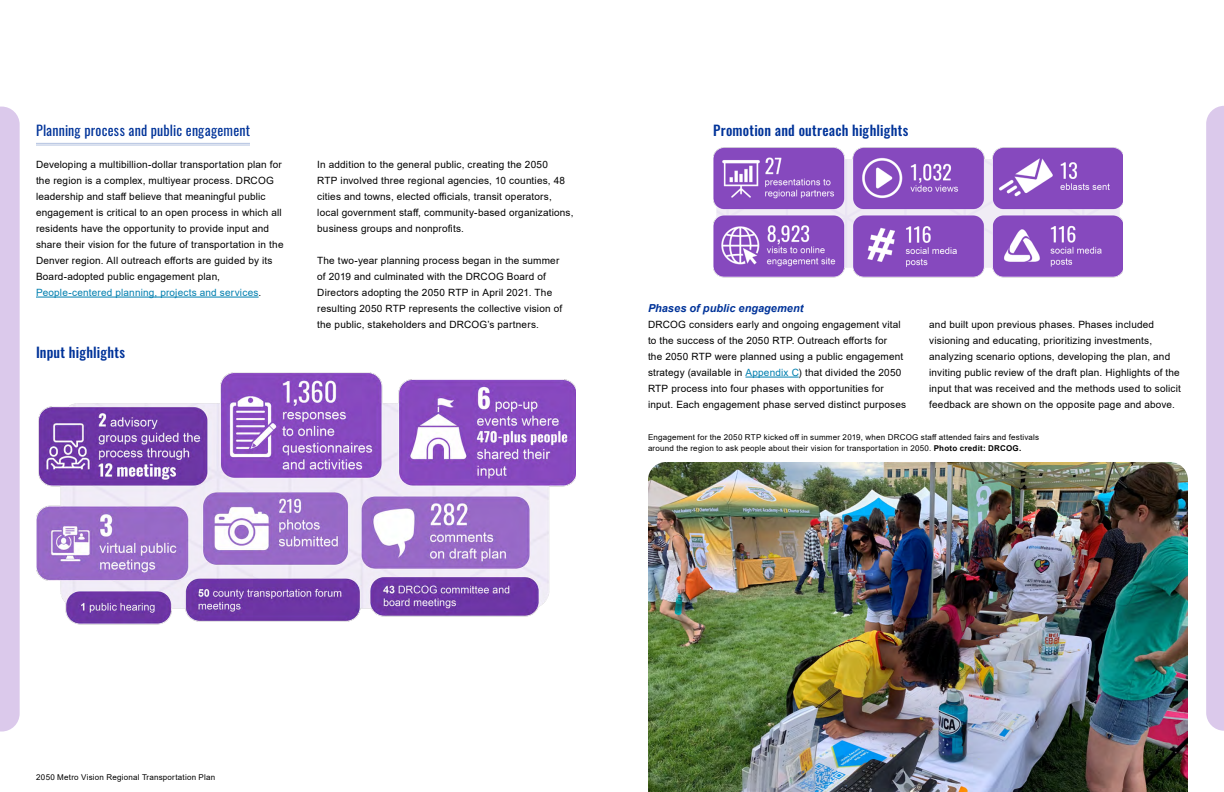
<style>
.page{position:relative;width:1224px;height:792px;background:#fff}
.page>*{position:absolute;margin:0;border:0;box-sizing:border-box;transform-origin:0 0}
.Exhibit_Label{font:500 14px "Oswald";letter-spacing:.015em;color:#039}
.Heading_2{font:14px "Oswald";letter-spacing:.01em;color:#039}
.Heading_3{font:italic 700 11px "Arial";color:#039}
.Body_Text{font:10px/16px "Arial";letter-spacing:.02em;color:#000}
.Caption_Text{font:8px/11px "Arial";letter-spacing:.025em;color:#000}
.t1{font:8px "Arial";letter-spacing:.03em;color:#000101}
.s1{color:#007faf}
.s2{font-weight:700}
</style>
<div class="page">
<div style="left:0;top:107px;width:20px;height:625px;background:#dbc9eb"></div>
<svg style="left:1206px;top:106px;width:18px;height:625px"></svg>
<hr style="left:36px;top:143px;width:214px;height:1px;background:#b3c2e0">
<hr style="left:36px;top:145px;width:214px;height:1px;background:#b3c2e0">
<hr style="left:36px;top:297px;width:223px;height:1px;background:#007faf">
<img style="left:36px;top:372px;width:540px;height:253px">
<img style="left:713px;top:147px;width:410px;height:131px">
<hr style="left:745px;top:377px;width:54px;height:1px;background:#007faf">
<img style="left:648px;top:462px;width:540px;height:330px">
<h2 class="Heading_2" style="left:36px;top:118px;width:216px">Planning process and public engagement</h2>
<p class="Body_Text" style="left:36px;top:156px;width:249px">Developing a multibillion-dollar transportation plan for the region is a complex, multiyear process. DRCOG leadership and staff believe that meaningful public engagement is critical to an open process in which all residents have the opportunity to provide input and share their vision for the future of transportation in the Denver region. All outreach efforts are guided by its Board-adopted public engagement plan, <span class="s1">People-centered planning, projects and services</span>.</p>
<p class="Body_Text" style="left:317px;top:156px;width:258px">In addition to the general public, creating the 2050<br>RTP involved three regional agencies, 10 counties, 48 cities and towns, elected officials, transit operators, local government staff, community-based organizations, business groups and nonprofits.</p>
<p class="Body_Text" style="left:317px;top:252px;width:247px">The two-year planning process began in the summer of 2019 and culminated with the DRCOG Board of Directors adopting the 2050 RTP in April 2021. The resulting 2050 RTP represents the collective vision of the public, stakeholders and DRCOG’s partners.</p>
<p class="Exhibit_Label" style="left:36px;top:345px;width:91px">Input highlights</p>
<p class="Exhibit_Label" style="left:713px;top:123px;width:197px">Promotion and outreach highlights</p>
<h2 class="Heading_3" style="left:648px;top:301px;width:157px">Phases of public engagement</h2>
<p class="Body_Text" style="left:648px;top:316px;width:260px">DRCOG considers early and ongoing engagement vital to the success of the 2050 RTP. Outreach efforts for<br>the 2050 RTP were planned using a public engagement strategy (available in <span class="s1">Appendix C</span>) that divided the 2050<br>RTP process into four phases with opportunities for input. Each engagement phase served distinct purposes</p>
<p class="Body_Text" style="left:929px;top:316px;width:253px">and built upon previous phases. Phases included visioning and educating, prioritizing investments, analyzing scenario options, developing the plan, and inviting public review of the draft plan. Highlights of the input that was received and the methods used to solicit feedback are shown on the opposite page and above.</p>
<p class="Caption_Text" style="left:648px;top:432px;width:393px">Engagement for the 2050 RTP kicked off in summer 2019, when DRCOG staff attended fairs and festivals around the region to ask people about their vision for transportation in 2050. <span class="s2">Photo credit: DRCOG.</span></p>
<p class="t1" style="left:36px;top:771px;width:180px">2050 Metro Vision Regional Transportation Plan</p>
</div>
